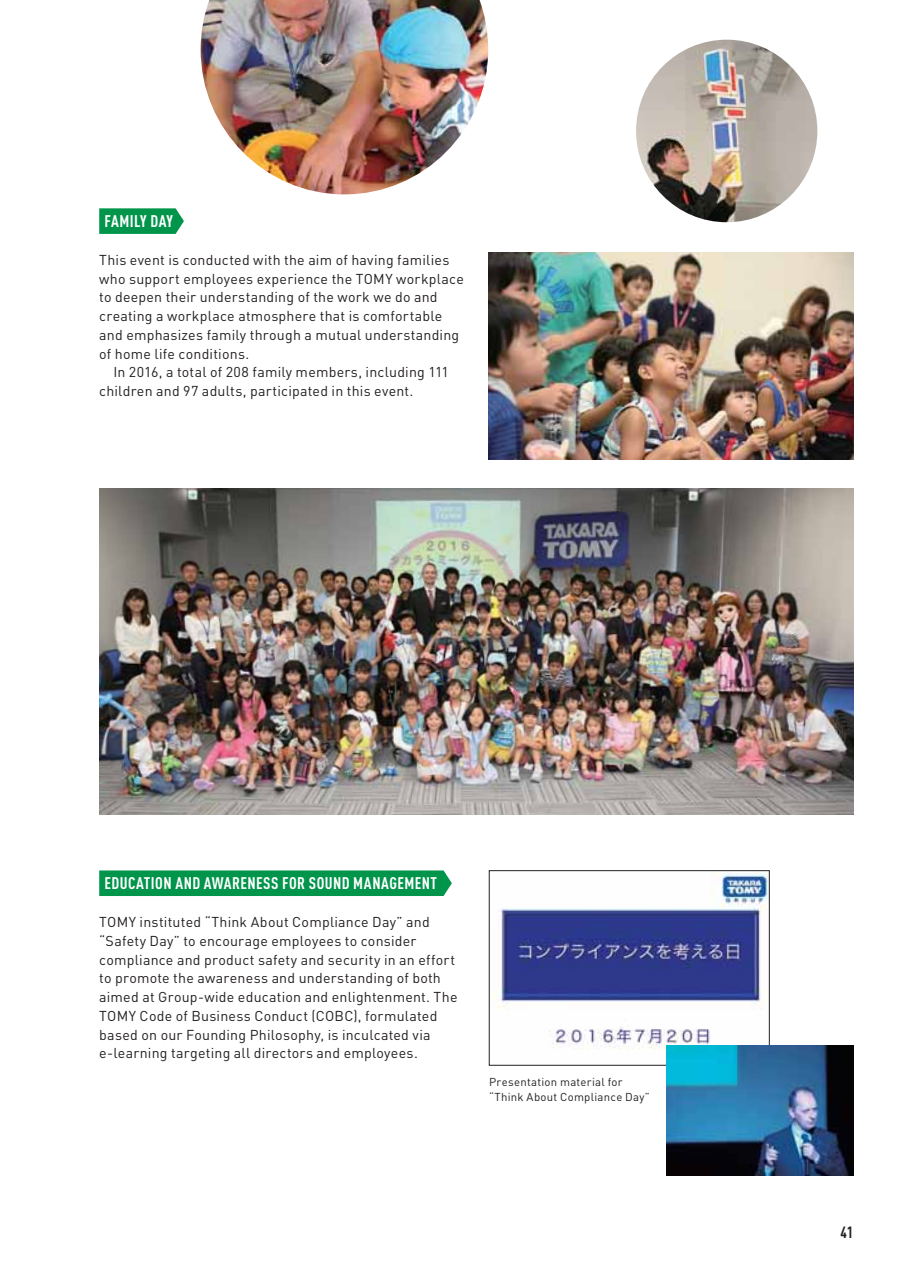
<style>
.page{position:relative;width:903px;height:1275px;background:#fff}
.page>*{position:absolute;margin:0;border:0;box-sizing:border-box;transform-origin:0 0}
.t1{font:700 condensed 16.62px "DIN Pro";letter-spacing:.025em;color:#fff}
.t2{font:700 condensed 16.1px "DIN Pro";color:#231f20}
.t3{font:14.17px/18.7px "DIN";letter-spacing:.015em;color:#231f20}
.t4{font:11.38px/14.9px "DIN";letter-spacing:.025em;color:#231f20}
</style>
<div class="page">
<img style="left:491px;top:872px;width:276px;height:178px">
<div style="left:489px;top:870px;width:280px;height:195px;border:1px solid #231f20"></div>
<img style="left:99px;top:489px;width:754px;height:326px">
<img style="left:489px;top:253px;width:364px;height:206px">
<svg style="left:99px;top:208px;width:85px;height:26px;background:#119c57"></svg>
<div style="left:99px;top:870px;width:353px;height:26px;background:#00954b"></div>
<img style="left:666px;top:1045px;width:187px;height:131px">
<img style="left:201px;top:0;width:287px;height:194px">
<img style="left:636px;top:40px;width:181px;height:182px;border-radius:50%">
<p class="t1" style="left:105px;top:215px;width:70px">FAMILY DAY</p>
<p class="t3" style="left:99px;top:252px;width:366px">This event is conducted with the aim of having families who support employees experience the TOMY workplace to deepen their understanding of the work we do and creating a workplace atmosphere that is comfortable and emphasizes family through a mutual understanding of home life conditions.</p>
<p class="t3" style="left:99px;top:364px;width:351px;text-indent:14px">In 2016, a total of 208 family members, including 111 children and 97 adults, participated in this event.</p>
<p class="t1" style="left:105px;top:877px;width:334px">EDUCATION AND AWARENESS FOR SOUND MANAGEMENT</p>
<p class="t3" style="left:99px;top:914px;width:360px">TOMY instituted “Think About Compliance Day” and “Safety Day” to encourage employees to consider compliance and product safety and security in an effort to promote the awareness and understanding of both aimed at Group-wide education and enlightenment. The TOMY Code of Business Conduct (COBC), formulated based on our Founding Philosophy, is inculcated via e-learning targeting all directors and employees.</p>
<p class="t4" style="left:489px;top:1076px;width:162px">Presentation material for “Think About Compliance Day”</p>
<p class="t2" style="left:840px;top:1226px;width:14px">41</p>
</div>
